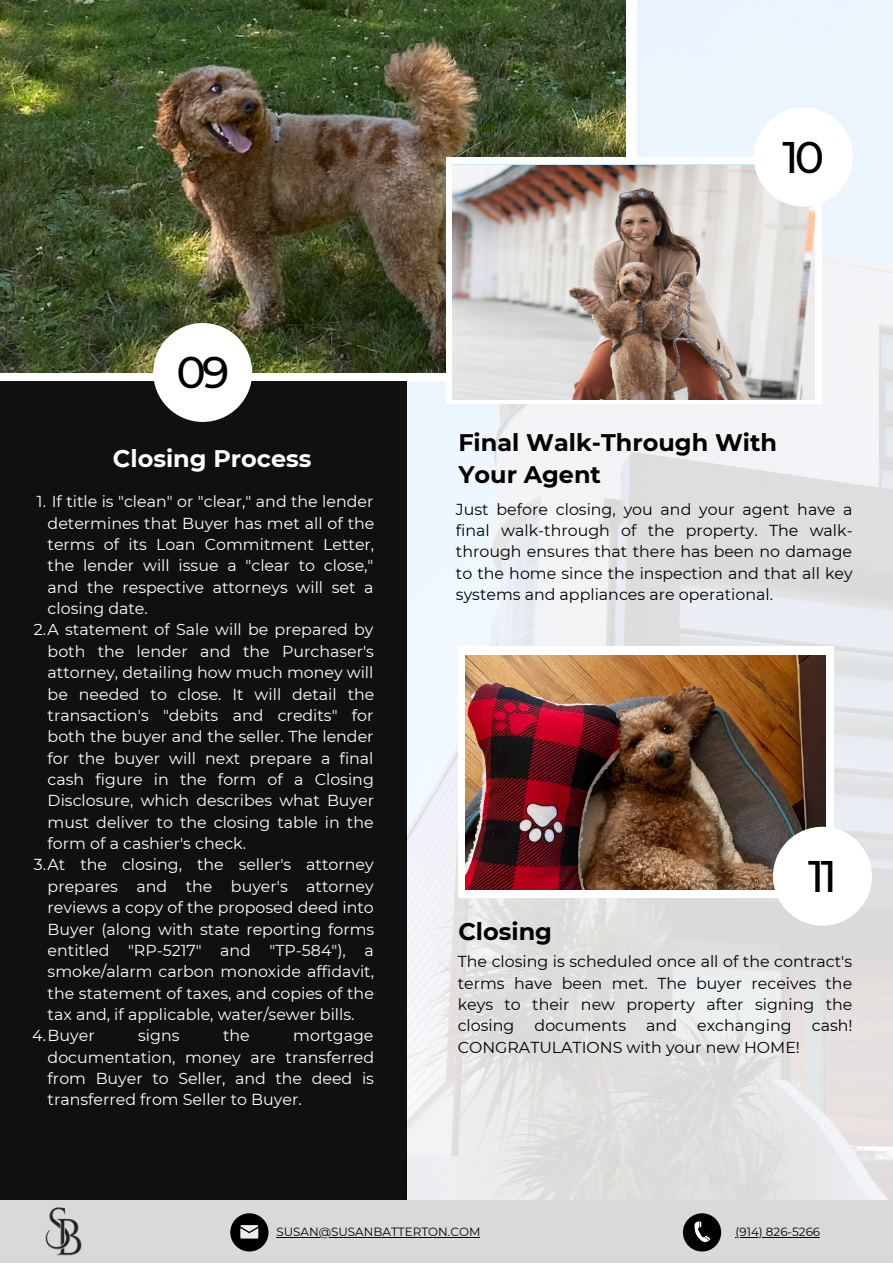
<style>
.page{position:relative;width:893px;height:1264px;background:#fff}
.page>*{position:absolute;margin:0;border:0;box-sizing:border-box;transform-origin:0 0}
.t1{font:500 44.1px "Montserrat";color:#000}
.t2{font:700 24px/32.5px "Montserrat";color:#000}
.t3{font:700 24px "Montserrat";color:#fff}
.t4{font:15.9px/21.3px "Montserrat";color:#fff;text-align:justify}
.t5{font:15.9px/21.3px "Montserrat";color:#000;text-align:justify}
.t6{font:11.85px "Montserrat";color:#000}
</style>
<div class="page">
<img style="left:406px;top:0;width:486px;height:1199px">
<div style="left:0;top:0;width:406px;height:1199px;background:#101010"></div>
<img style="left:0;top:0;width:625px;height:372px">
<div style="left:153px;top:323px;width:99px;height:99px;background:#fff;border-radius:50%"></div>
<div style="left:446px;top:157px;width:376px;height:246px;background:#fff"></div>
<img style="left:452px;top:165px;width:362px;height:234px">
<div style="left:753px;top:108px;width:99px;height:98px;background:#fff;border-radius:50%"></div>
<div style="left:457px;top:646px;width:376px;height:251px;background:#fff"></div>
<img style="left:466px;top:655px;width:359px;height:234px">
<div style="left:773px;top:826px;width:98px;height:99px;background:#fff;border-radius:50%"></div>
<div style="left:0;top:1199px;width:892px;height:63px;background:#d9d9d9"></div>
<div style="left:683px;top:1213px;width:38px;height:38px;background:#000;border-radius:50%"></div>
<svg style="left:694px;top:1221px;width:16px;height:21px"></svg>
<div style="left:230px;top:1213px;width:38px;height:38px;background:#000;border-radius:50%"></div>
<svg style="left:240px;top:1225px;width:18px;height:13px"></svg>
<hr style="left:276px;top:1237px;width:204px;height:1px;background:#000">
<hr style="left:735px;top:1237px;width:85px;height:1px;background:#000">
<img style="left:45px;top:1207px;width:37px;height:49px">
<h1 class="t1" style="left:176px;top:346px;width:54px">09</h1>
<h2 class="t3" style="left:113px;top:444px;width:200px">Closing Process</h2>
<p class="t4" style="left:37px;top:491px;width:338px">1. If title is "clean" or "clear," and the lender</p>
<p class="t4" style="left:48px;top:512px;width:328px">determines that Buyer has met all of the</p>
<p class="t4" style="left:48px;top:533px;width:328px">terms of its Loan Commitment Letter,</p>
<p class="t4" style="left:48px;top:555px;width:327px">the lender will issue a "clear to close,"</p>
<p class="t4" style="left:48px;top:576px;width:327px">and the respective attorneys will set a</p>
<p class="t4" style="left:48px;top:597px;width:102px">closing date.</p>
<p class="t4" style="left:34px;top:619px;width:341px">2.A statement of Sale will be prepared by</p>
<p class="t4" style="left:48px;top:640px;width:328px">both the lender and the Purchaser's</p>
<p class="t4" style="left:48px;top:661px;width:327px">attorney, detailing how much money will</p>
<p class="t4" style="left:48px;top:683px;width:328px">be needed to close. It will detail the</p>
<p class="t4" style="left:48px;top:704px;width:327px">transaction's "debits and credits" for</p>
<p class="t4" style="left:48px;top:726px;width:327px">both the buyer and the seller. The lender</p>
<p class="t4" style="left:48px;top:747px;width:327px">for the buyer will next prepare a final</p>
<p class="t4" style="left:48px;top:768px;width:328px">cash figure in the form of a Closing</p>
<p class="t4" style="left:48px;top:790px;width:328px">Disclosure, which describes what Buyer</p>
<p class="t4" style="left:48px;top:811px;width:327px">must deliver to the closing table in the</p>
<p class="t4" style="left:48px;top:832px;width:200px">form of a cashier's check.</p>
<p class="t4" style="left:34px;top:854px;width:341px">3.At the closing, the seller's attorney</p>
<p class="t4" style="left:48px;top:875px;width:327px">prepares and the buyer's attorney</p>
<p class="t4" style="left:48px;top:896px;width:327px">reviews a copy of the proposed deed into</p>
<p class="t4" style="left:48px;top:918px;width:328px">Buyer (along with state reporting forms</p>
<p class="t4" style="left:48px;top:939px;width:327px">entitled "RP-5217" and "TP-584"), a</p>
<p class="t4" style="left:48px;top:960px;width:328px">smoke/alarm carbon monoxide affidavit,</p>
<p class="t4" style="left:48px;top:982px;width:328px">the statement of taxes, and copies of the</p>
<p class="t4" style="left:48px;top:1003px;width:308px">tax and, if applicable, water/sewer bills.</p>
<p class="t4" style="left:32px;top:1025px;width:64px">4.Buyer</p>
<p class="t4" style="left:138px;top:1025px;width:43px">signs</p>
<p class="t4" style="left:223px;top:1025px;width:28px">the</p>
<p class="t4" style="left:48px;top:1025px;width:328px;text-indent:246px">mortgage documentation, money are transferred from Buyer to Seller, and the deed is transferred from Seller to Buyer.</p>
<h1 class="t1" style="left:782px;top:130px;width:43px">10</h1>
<h2 class="t2" style="left:458px;top:426px;width:320px">Final Walk-Through With<br>Your Agent</h2>
<p class="t5" style="left:456px;top:498px;width:398px">Just before closing, you and your agent have a final walk-through of the property. The walk&shy;through ensures that there has been no damage to the home since the inspection and that all key systems and appliances are operational.</p>
<h2 class="t2" style="left:458px;top:914px;width:95px">Closing</h2>
<h1 class="t1" style="left:808px;top:849px;width:30px">11</h1>
<p class="t5" style="left:457px;top:950px;width:396px">The closing is scheduled once all of the contract's terms have been met. The buyer receives the keys to their new property after signing the closing</p>
<p class="t5" style="left:534px;top:1015px;width:93px">documents</p>
<p class="t5" style="left:646px;top:1015px;width:32px">and</p>
<p class="t5" style="left:697px;top:1015px;width:96px">exchanging</p>
<p class="t5" style="left:811px;top:1015px;width:42px">cash!</p>
<p class="t5" style="left:457px;top:1036px;width:344px">CONGRATULATIONS with your new HOME!</p>
<p class="t6" style="left:276px;top:1224px;width:205px">SUSAN@SUSANBATTERTON.COM</p>
<p class="t6" style="left:735px;top:1224px;width:86px">(914) 826-5266</p>
</div>
